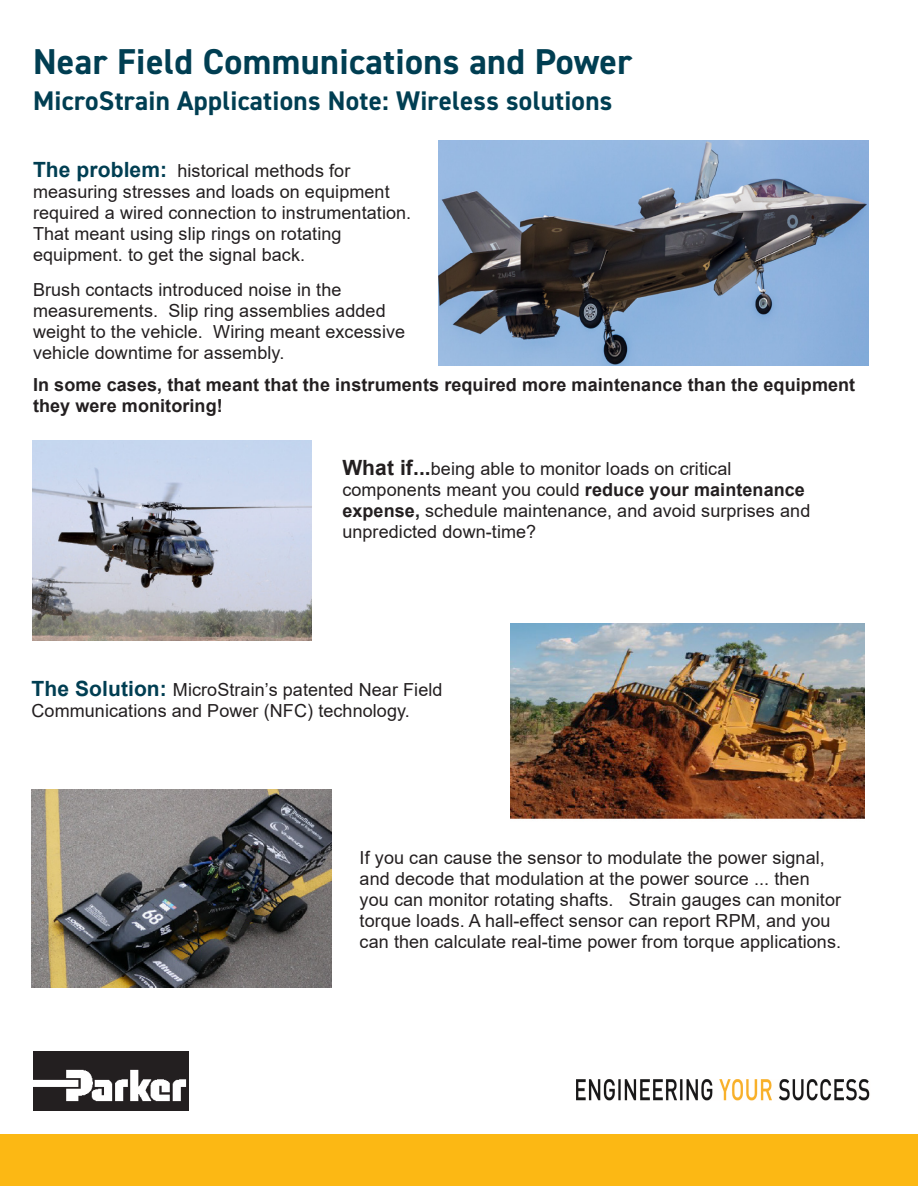
<style>
.page{position:relative;width:918px;height:1188px;background:#fff}
.page>*{position:absolute;margin:0;border:0;box-sizing:border-box;transform-origin:0 0}
.Product_Name_2_Page{font:700 36px "DIN2014";letter-spacing:.01em;color:#003e52}
.Product_Name_2_Page-2{font:700 27px "DIN2014";letter-spacing:.01em;color:#003e52}
.Table_Headlines{font:18px/21px "Arial";letter-spacing:.005em;color:#231f20}
.Table_Headlines-2{font:700 18px/21px "Arial";letter-spacing:.005em;color:#231f20}
.s1{font-weight:700;font-size:21px;color:#003e52}
.s2{font-weight:700;font-size:21px}
.s3{font-weight:700}
</style>
<div class="page">
<div style="left:0;top:1134px;width:918px;height:52px;background:#fcb814"></div>
<img style="left:33px;top:1052px;width:156px;height:58px">
<img style="left:576px;top:1079px;width:294px;height:22px">
<img style="left:439px;top:141px;width:430px;height:224px">
<img style="left:33px;top:441px;width:278px;height:200px">
<img style="left:511px;top:623px;width:354px;height:196px">
<img style="left:31px;top:790px;width:301px;height:198px">
<p class="Product_Name_2_Page" style="left:33px;top:38px;width:601px">Near Field Communications and Power</p>
<p class="Product_Name_2_Page-2" style="left:33px;top:83px;width:581px">MicroStrain Applications Note: Wireless solutions</p>
<p class="Table_Headlines" style="left:33px;top:160px;width:380px"><span class="s1">The problem:</span> historical methods for measuring stresses and loads on equipment required a wired connection to instrumentation.<br>That meant using slip rings on rotating equipment. to get the signal back.</p>
<p class="Table_Headlines" style="left:33px;top:279px;width:374px">Brush contacts introduced noise in the measurements. Slip ring assemblies added weight to the vehicle. Wiring meant excessive vehicle downtime for assembly.</p>
<p class="Table_Headlines-2" style="left:33px;top:375px;width:824px">In some cases, that meant that the instruments required more maintenance than the equipment they were monitoring!</p>
<p class="Table_Headlines" style="left:342px;top:458px;width:470px"><span class="s2">What if...</span>being able to monitor loads on critical components meant you could <span class="s3">reduce your maintenance expense,</span> schedule maintenance, and avoid surprises and unpredicted down-time?</p>
<p class="Table_Headlines" style="left:31px;top:679px;width:413px"><span class="s1">The Solution:</span> MicroStrain’s patented Near Field<br>Communications and Power (NFC) technology.</p>
<p class="Table_Headlines" style="left:360px;top:847px;width:483px">If you can cause the sensor to modulate the power signal, and decode that modulation at the power source ... then you can monitor rotating shafts. Strain gauges can monitor torque loads. A hall-effect sensor can report RPM, and you can then calculate real-time power from torque applications.</p>
</div>
